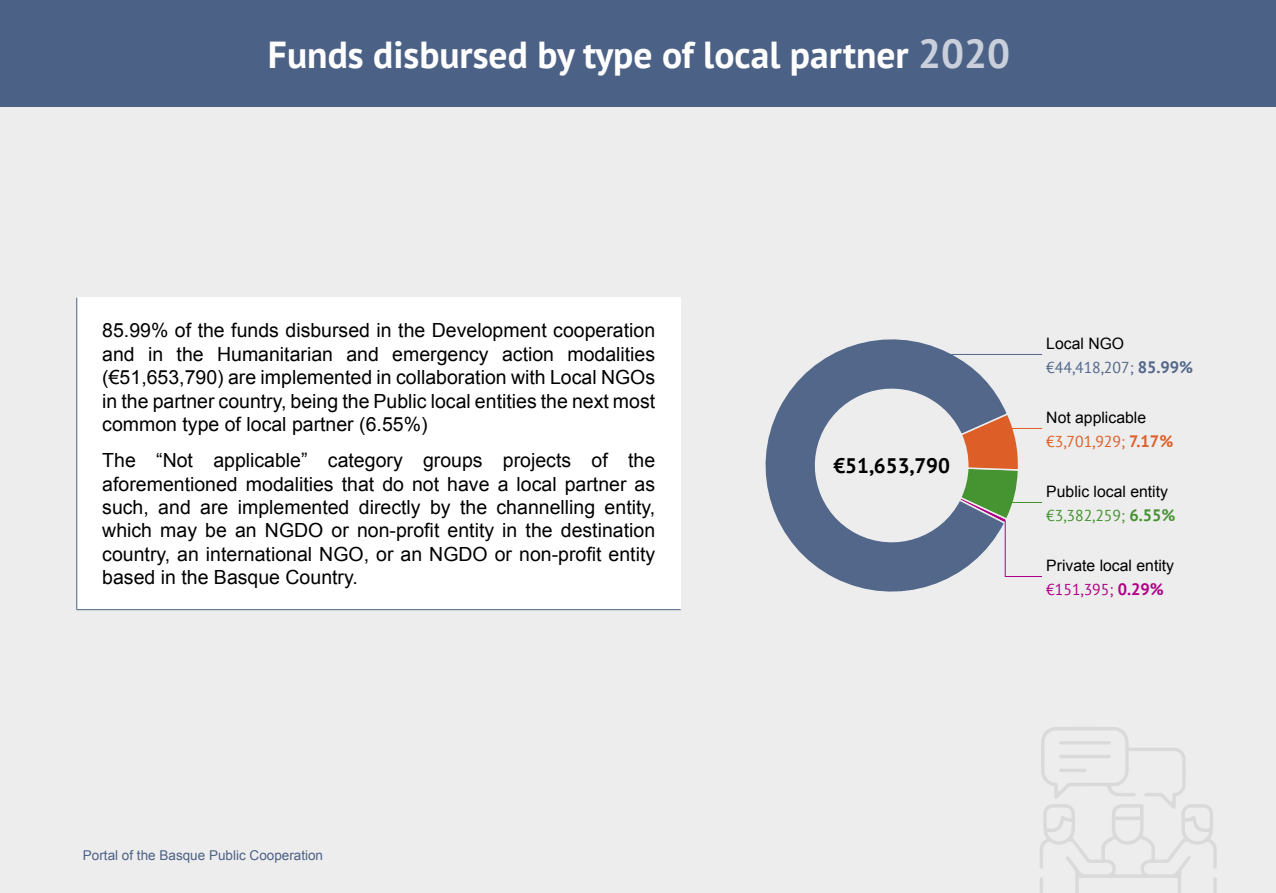
<style>
.page{position:relative;width:1276px;height:893px;background:#fff}
.page>*{position:absolute;margin:0;border:0;box-sizing:border-box;transform-origin:0 0}
.t1{font:700 37.5px "PT Sans";color:#fff}
.t2{font:700 21px "PT Sans";color:#000}
.t3{font:19.5px/23.4px "Arial";color:#000;text-align:justify}
.t4{font:15.75px "Arial";color:#000}
.t5{font:15.75px "PT Sans";color:#52678a}
.t6{font:15.75px "PT Sans";color:#469331}
.t7{font:15.75px "PT Sans";color:#de5e27}
.t8{font:15.75px "PT Sans";color:#b00087}
.t9{font:13.5px "Arial";color:#4c6186}
.s1{font-size:40.5px;color:#c9d0db}
.s2{font-weight:700;font-size:16.5px}
</style>
<div class="page">
<div style="left:0;top:66px;width:1276px;height:827px;background:#ededed"></div>
<div style="left:0;top:0;width:1276px;height:106px;background:#4c6186"></div>
<div style="left:77px;top:298px;width:604px;height:312px;background:#fff"></div>
<hr style="left:77px;top:298px;width:1px;height:311px;background:#4c6186">
<hr style="left:77px;top:609px;width:604px;height:1px;background:#4c6186">
<svg style="left:1009px;top:419px;width:9px;height:93px"></svg>
<svg style="left:765px;top:339px;width:244px;height:253px"></svg>
<hr style="left:994px;top:502px;width:48px;height:1px;background:#469331">
<hr style="left:1004px;top:428px;width:38px;height:1px;background:#de5e27">
<hr style="left:936px;top:354px;width:106px;height:1px;background:#52678a">
<hr style="left:1005px;top:576px;width:37px;height:1px;background:#b00087">
<hr style="left:1005px;top:520px;width:1px;height:56px;background:#b00087">
<svg style="left:1040px;top:727px;width:177px;height:166px"></svg>
<h1 class="t1" style="left:268px;top:30px;width:743px">Funds disbursed by type of local partner <span class="s1">2020</span></h1>
<p class="t3" style="left:102px;top:319px;width:554px">85.99% of the funds disbursed in the Development cooperation and in the Humanitarian and emergency action modalities (€51,653,790) are implemented in collaboration with Local NGOs in the partner country, being the Public local entities the next most common type of local partner (6.55%)</p>
<p class="t3" style="left:102px;top:449px;width:554px">The “Not applicable” category groups projects of the aforementioned modalities that do not have a local partner as such, and are implemented directly by the channelling entity, which may be an NGDO or non-profit entity in the destination country, an international NGO, or an NGDO or non-profit entity based in the Basque Country.</p>
<p class="t2" style="left:833px;top:452px;width:118px">€51,653,790</p>
<p class="t4" style="left:1046px;top:333px;width:79px">Local NGO</p>
<p class="t5" style="left:1046px;top:357px;width:148px">€44,418,207; <span class="s2">85.99%</span></p>
<p class="t4" style="left:1046px;top:407px;width:101px">Not applicable</p>
<p class="t7" style="left:1046px;top:431px;width:128px">€3,701,929; <span class="s2">7.17%</span></p>
<p class="t4" style="left:1046px;top:481px;width:123px">Public local entity</p>
<p class="t6" style="left:1046px;top:505px;width:131px">€3,382,259; <span class="s2">6.55%</span></p>
<p class="t4" style="left:1046px;top:555px;width:129px">Private local entity</p>
<p class="t8" style="left:1046px;top:579px;width:119px">€151,395; <span class="s2">0.29%</span></p>
<p class="t9" style="left:83px;top:847px;width:242px">Portal of the Basque Public Cooperation</p>
</div>
